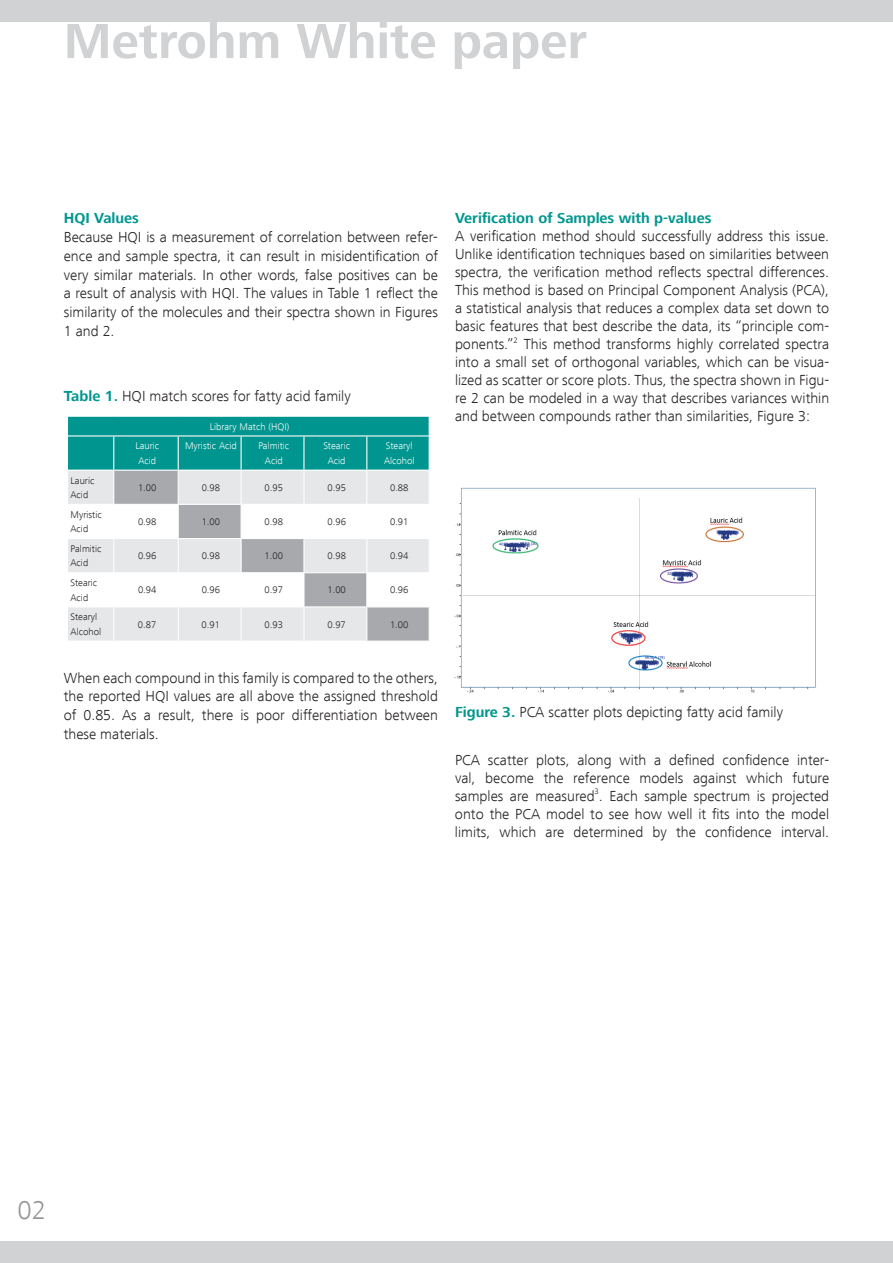
<style>
.page{position:relative;width:893px;height:1263px;background:#fff}
.page>*{position:absolute;margin:0;border:0;box-sizing:border-box;transform-origin:0 0}
.t1{font:700 51px "Frutiger Next LT";color:#d1d2d4}
.t2{font:300 27px "Frutiger Next LT";color:#939598}
.t3{font:300 15px/18px "Frutiger Next LT";color:#231f20;text-align:justify}
.t4{font:700 15px "Frutiger Next LT";color:#00968f}
.t5{font:300 10.05px/14.4px "Frutiger Next LT";color:#231f20}
.t6{font:300 10.05px/14.4px "Frutiger Next LT";color:#fff;text-align:center}
.t7{font:300 8.25px "Frutiger Next LT";color:#231f20}
.s1{font-weight:700;color:#00968f}
</style>
<div class="page">
<div style="left:0;top:0;width:893px;height:21px;background:#d1d2d4"></div>
<div style="left:0;top:1242px;width:893px;height:21px;background:#d1d2d4"></div>
<svg style="left:68px;top:471px;width:45px;height:169px;fill:#e6e7e9"></svg>
<svg style="left:114px;top:471px;width:315px;height:169px;fill:#e6e7e9"></svg>
<svg style="left:67px;top:416px;width:363px;height:54px;background:#099993"></svg>
<hr style="left:67px;top:435px;width:47px;height:1px;background:#fff">
<hr style="left:67px;top:436px;width:1px;height:34px;background:#fff">
<hr style="left:114px;top:435px;width:64px;height:1px;background:#fff">
<hr style="left:113px;top:436px;width:1px;height:34px;background:#fff">
<hr style="left:178px;top:435px;width:63px;height:1px;background:#fff">
<hr style="left:178px;top:436px;width:1px;height:34px;background:#fff">
<hr style="left:241px;top:435px;width:63px;height:1px;background:#fff">
<hr style="left:241px;top:436px;width:1px;height:34px;background:#fff">
<hr style="left:304px;top:435px;width:63px;height:1px;background:#fff">
<hr style="left:303px;top:436px;width:2px;height:34px;background:#fff">
<hr style="left:367px;top:435px;width:63px;height:1px;background:#fff">
<hr style="left:366px;top:436px;width:1px;height:34px;background:#fff">
<hr style="left:429px;top:436px;width:1px;height:34px;background:#fff">
<hr style="left:178px;top:471px;width:1px;height:33px;background:#fff">
<hr style="left:241px;top:471px;width:1px;height:33px;background:#fff">
<hr style="left:303px;top:471px;width:2px;height:33px;background:#fff">
<hr style="left:366px;top:471px;width:1px;height:33px;background:#fff">
<hr style="left:67px;top:504px;width:47px;height:1px;background:#fff">
<hr style="left:114px;top:504px;width:64px;height:1px;background:#fff">
<hr style="left:178px;top:504px;width:63px;height:1px;background:#fff">
<hr style="left:178px;top:505px;width:1px;height:33px;background:#fff">
<hr style="left:241px;top:504px;width:63px;height:1px;background:#fff">
<hr style="left:241px;top:505px;width:1px;height:33px;background:#fff">
<hr style="left:304px;top:504px;width:63px;height:1px;background:#fff">
<hr style="left:303px;top:505px;width:2px;height:33px;background:#fff">
<hr style="left:367px;top:504px;width:63px;height:1px;background:#fff">
<hr style="left:366px;top:505px;width:1px;height:33px;background:#fff">
<hr style="left:67px;top:538px;width:47px;height:1px;background:#fff">
<hr style="left:114px;top:538px;width:64px;height:1px;background:#fff">
<hr style="left:178px;top:538px;width:63px;height:1px;background:#fff">
<hr style="left:178px;top:539px;width:1px;height:33px;background:#fff">
<hr style="left:241px;top:538px;width:63px;height:1px;background:#fff">
<hr style="left:241px;top:539px;width:1px;height:33px;background:#fff">
<hr style="left:304px;top:538px;width:63px;height:1px;background:#fff">
<hr style="left:303px;top:539px;width:2px;height:33px;background:#fff">
<hr style="left:367px;top:538px;width:63px;height:1px;background:#fff">
<hr style="left:366px;top:539px;width:1px;height:33px;background:#fff">
<hr style="left:67px;top:572px;width:47px;height:1px;background:#fff">
<hr style="left:114px;top:572px;width:64px;height:1px;background:#fff">
<hr style="left:178px;top:572px;width:63px;height:1px;background:#fff">
<hr style="left:178px;top:573px;width:1px;height:33px;background:#fff">
<hr style="left:241px;top:572px;width:63px;height:1px;background:#fff">
<hr style="left:241px;top:573px;width:1px;height:33px;background:#fff">
<hr style="left:304px;top:572px;width:63px;height:1px;background:#fff">
<hr style="left:303px;top:573px;width:2px;height:33px;background:#fff">
<hr style="left:367px;top:572px;width:63px;height:1px;background:#fff">
<hr style="left:366px;top:573px;width:1px;height:33px;background:#fff">
<hr style="left:67px;top:606px;width:47px;height:1px;background:#fff">
<hr style="left:114px;top:606px;width:64px;height:1px;background:#fff">
<hr style="left:178px;top:606px;width:63px;height:1px;background:#fff">
<hr style="left:178px;top:607px;width:1px;height:33px;background:#fff">
<hr style="left:241px;top:606px;width:63px;height:1px;background:#fff">
<hr style="left:241px;top:607px;width:1px;height:33px;background:#fff">
<hr style="left:304px;top:606px;width:63px;height:1px;background:#fff">
<hr style="left:303px;top:607px;width:2px;height:33px;background:#fff">
<hr style="left:367px;top:606px;width:63px;height:1px;background:#fff">
<hr style="left:366px;top:607px;width:1px;height:33px;background:#fff">
<img style="left:454px;top:487px;width:363px;height:206px">
<h1 class="t1" style="left:64px;top:13px;width:525px">Metrohm White paper</h1>
<p class="t4" style="left:64px;top:210px;width:77px">HQI Values</p>
<p class="t3" style="left:64px;top:228px;width:376px;line-height:18.8px">Because HQI is a measurement of correlation between refer&shy;ence and sample spectra, it can result in misidentification of very similar materials. In other words, false positives can be a result of analysis with HQI. The values in Table 1 reflect the similarity of the molecules and their spectra shown in Figures 1 and 2.</p>
<p class="t3" style="left:64px;top:387px;width:289px"><span class="s1">Table 1.</span> HQI match scores for fatty acid family</p>
<p class="t6" style="left:210px;top:419px;width:81px">Library Match (HQI)</p>
<p class="t6" style="left:135px;top:439px;width:25px">Lauric<br>Acid</p>
<p class="t6" style="left:185px;top:439px;width:53px">Myristic Acid</p>
<p class="t6" style="left:258px;top:439px;width:32px">Palmitic<br>Acid</p>
<p class="t6" style="left:323px;top:439px;width:28px">Stearic<br>Acid</p>
<p class="t6" style="left:384px;top:439px;width:32px;text-align:left">Stearyl<br>Alcohol</p>
<p class="t5" style="left:71px;top:473px;width:25px">Lauric<br>Acid</p>
<p class="t5" style="left:138px;top:480px;width:20px">1.00</p>
<p class="t5" style="left:202px;top:480px;width:20px">0.98</p>
<p class="t5" style="left:265px;top:480px;width:20px">0.95</p>
<p class="t5" style="left:327px;top:480px;width:20px">0.95</p>
<p class="t5" style="left:390px;top:480px;width:20px">0.88</p>
<p class="t5" style="left:71px;top:507px;width:33px">Myristic<br>Acid</p>
<p class="t5" style="left:138px;top:514px;width:20px">0.98</p>
<p class="t5" style="left:202px;top:514px;width:20px">1.00</p>
<p class="t5" style="left:265px;top:514px;width:20px">0.98</p>
<p class="t5" style="left:327px;top:514px;width:20px">0.96</p>
<p class="t5" style="left:390px;top:514px;width:20px">0.91</p>
<p class="t5" style="left:71px;top:541px;width:32px">Palmitic<br>Acid</p>
<p class="t5" style="left:138px;top:549px;width:20px">0.96</p>
<p class="t5" style="left:202px;top:549px;width:20px">0.98</p>
<p class="t5" style="left:265px;top:549px;width:20px">1.00</p>
<p class="t5" style="left:327px;top:549px;width:20px">0.98</p>
<p class="t5" style="left:390px;top:549px;width:20px">0.94</p>
<p class="t5" style="left:71px;top:576px;width:28px">Stearic<br>Acid</p>
<p class="t5" style="left:138px;top:583px;width:20px">0.94</p>
<p class="t5" style="left:202px;top:583px;width:20px">0.96</p>
<p class="t5" style="left:265px;top:583px;width:20px">0.97</p>
<p class="t5" style="left:327px;top:583px;width:20px">1.00</p>
<p class="t5" style="left:390px;top:583px;width:20px">0.96</p>
<p class="t5" style="left:71px;top:610px;width:32px">Stearyl<br>Alcohol</p>
<p class="t5" style="left:138px;top:617px;width:20px">0.87</p>
<p class="t5" style="left:202px;top:617px;width:20px">0.91</p>
<p class="t5" style="left:265px;top:617px;width:20px">0.93</p>
<p class="t5" style="left:327px;top:617px;width:20px">0.97</p>
<p class="t5" style="left:390px;top:617px;width:20px">1.00</p>
<p class="t3" style="left:64px;top:668px;width:376px;line-height:18.8px">When each compound in this family is compared to the others, the reported HQI values are all above the assigned threshold of 0.85. As a result, there is poor differentiation between these materials.</p>
<p class="t4" style="left:455px;top:210px;width:258px">Verification of Samples with p-values</p>
<p class="t3" style="left:455px;top:227px;width:376px">A verification method should successfully address this issue.<br>Unlike identification techniques based on similarities between spectra, the verification method reflects spectral differences.<br>This method is based on Principal Component Analysis (PCA), a statistical analysis that reduces a complex data set down to basic features that best describe the data, its “principle com&shy;ponents.”</p>
<p class="t7" style="left:514px;top:335px;width:6px">2</p>
<p class="t3" style="left:455px;top:335px;width:376px;text-indent:69px">This method transforms highly correlated spectra into a small set of orthogonal variables, which can be visua&shy;lized as scatter or score plots. Thus, the spectra shown in Figu&shy;re 2 can be modeled in a way that describes variances within and between compounds rather than similarities, Figure 3:</p>
<p class="t3" style="left:455px;top:703px;width:330px"><span class="s1">Figure 3.</span> PCA scatter plots depicting fatty acid family</p>
<p class="t3" style="left:455px;top:751px;width:376px">PCA scatter plots, along with a defined confidence inter&shy;val, become the reference models against which future samples are measured . Each sample spectrum is projected</p>
<p class="t7" style="left:595px;top:787px;width:6px">3</p>
<p class="t3" style="left:455px;top:805px;width:376px">onto the PCA model to see how well it fits into the model limits, which are determined by the confidence interval.</p>
<h2 class="t2" style="left:18px;top:1195px;width:30px">02</h2>
</div>
